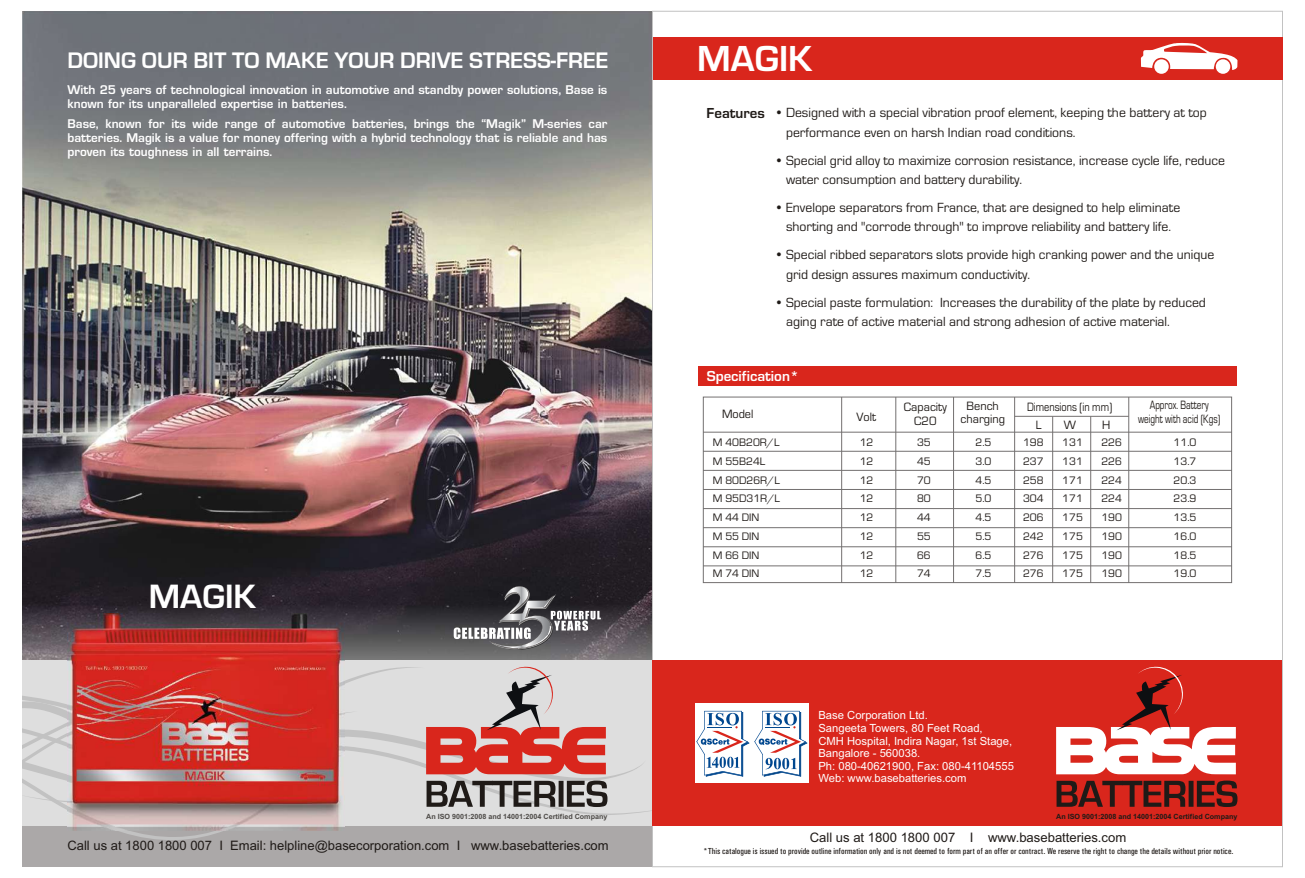
<style>
.page{position:relative;width:1305px;height:878px;background:#fff}
.page>*{position:absolute;margin:0;border:0;box-sizing:border-box;transform-origin:0 0}
.t1{font:700 37.5px "Eurostile";color:#fff}
.t2{font:700 35px "Eurostile";color:#fff}
.t3{font:700 23.25px "Eurostile";color:#fff}
.t4{font:700 15px "Eurostile";color:#fff}
.t5{font:13.75px/19.2px "Eurostile";color:#1f1a17}
.t6{font:700 13.12px/14.2px "Eurostile";color:#fff}
.t7{font:13.12px "Arial";color:#1f1a17}
.t8{font:13px "Arial";color:#1f1a17}
.t9{font:12.5px/13.5px "Eurostile";color:#1f1a17;text-align:center}
.t10{font:12.5px/13.5px "Eurostile";color:#1f1a17;text-align:center;scale:.73 1}
.t11{font:12.5px "Eurostile";color:#1f1a17;scale:.83 1}
.t12{font:12.5px "Eurostile";color:#1f1a17;scale:.95 1}
.t13{font:11.25px "Eurostile";color:#1f1a17}
.t14{font:11.25px/12.6px "Arial";color:#fff}
.t15{font:500 condensed 8.75px "Univers";color:#1f1a17}
.t16{font:700 7.12px "Arial";color:#4d4a47}
.t17{font:700 7.12px "Arial";color:#1f1a17}
.s1{font-weight:700;font-size:15px}
</style>
<div class="page">
<img style="left:22px;top:11px;width:630px;height:489px">
<div style="left:22px;top:781px;width:630px;height:85px;background:#aba8a8"></div>
<img style="left:22px;top:500px;width:630px;height:160px">
<img style="left:68px;top:613px;width:276px;height:52px">
<svg style="left:22px;top:665px;width:630px;height:175px;background:#c98d8a"></svg>
<svg style="left:454px;top:586px;width:147px;height:63px;background:#5d5c60"></svg>
<div style="left:652px;top:11px;width:631px;height:855px;background:#fff;border:1px solid #c2c2c2"></div>
<div style="left:652px;top:660px;width:630px;height:165px;background:#d9261c"></div>
<div style="left:653px;top:37px;width:629px;height:43px;background:#d9261c"></div>
<svg style="left:1141px;top:43px;width:97px;height:31px"></svg>
<div style="left:695px;top:703px;width:114px;height:79px;background:#fff"></div>
<svg style="left:696px;top:710px;width:112px;height:66px"></svg>
<svg style="left:1056px;top:666px;width:180px;height:108px"></svg>
<svg style="left:1057px;top:780px;width:181px;height:27px"></svg>
<div style="left:698px;top:367px;width:539px;height:19px;background:#d9261c"></div>
<hr style="left:703px;top:432px;width:529px;height:1px;background:#737070">
<hr style="left:703px;top:508px;width:529px;height:1px;background:#737070">
<hr style="left:703px;top:451px;width:529px;height:1px;background:#737070">
<hr style="left:703px;top:470px;width:529px;height:1px;background:#737070">
<hr style="left:703px;top:489px;width:529px;height:1px;background:#737070">
<hr style="left:1090px;top:416px;width:1px;height:166px;background:#737070">
<hr style="left:1014px;top:397px;width:1px;height:185px;background:#737070">
<hr style="left:895px;top:397px;width:1px;height:185px;background:#737070">
<hr style="left:841px;top:397px;width:1px;height:185px;background:#737070">
<hr style="left:953px;top:397px;width:1px;height:185px;background:#737070">
<hr style="left:1128px;top:397px;width:1px;height:185px;background:#737070">
<hr style="left:1052px;top:416px;width:1px;height:166px;background:#737070">
<hr style="left:1015px;top:416px;width:114px;height:1px;background:#737070">
<hr style="left:703px;top:527px;width:529px;height:1px;background:#737070">
<hr style="left:703px;top:546px;width:529px;height:1px;background:#737070">
<hr style="left:703px;top:565px;width:529px;height:1px;background:#737070">
<div style="left:703px;top:396px;width:529px;height:187px;border:1px solid #737070"></div>
<h3 class="t3" style="left:67px;top:52px;width:542px">DOING OUR BIT TO MAKE YOUR DRIVE STRESS-FREE</h3>
<p class="t6" style="left:67px;top:84px;width:541px">With 25 years of technological innovation in automotive and standby power solutions, Base is known for its unparalleled expertise in batteries.</p>
<p class="t6" style="left:67px;top:117px;width:542px;text-align:justify">Base, known for its wide range of automotive batteries, brings the “Magik” M-series car batteries. Magik is a value for money offering with a hybrid technology that is reliable and has proven its toughness in all terrains.</p>
<h2 class="t2" style="left:149px;top:584px;width:109px">MAGIK</h2>
<p class="t16" style="left:426px;top:814px;width:183px">An ISO 9001:2008 and 14001:2004 Certified Company</p>
<p class="t8" style="left:67px;top:840px;width:543px">Call us at 1800 1800 007 I Email: helpline@basecorporation.com I www.basebatteries.com</p>
<h1 class="t1" style="left:697px;top:46px;width:117px">MAGIK</h1>
<p class="t5" style="left:786px;top:105px;width:422px;text-indent:-79px"><span class="s1">Features</span> • Designed with a special vibration proof element, keeping the battery at top performance even on harsh Indian road conditions.</p>
<p class="t5" style="left:786px;top:152px;width:441px;text-indent:-9px">• Special grid alloy to maximize corrosion resistance, increase cycle life, reduce water consumption and battery durability.</p>
<p class="t5" style="left:777px;top:199px;width:405px;text-align:center">• Envelope separators from France, that are designed to help eliminate shorting and "corrode through" to improve reliability and battery life.</p>
<p class="t5" style="left:786px;top:246px;width:430px;text-indent:-9px">• Special ribbed separators slots provide high cranking power and the unique grid design assures maximum conductivity.</p>
<p class="t5" style="left:786px;top:294px;width:421px;text-indent:-9px">• Special paste formulation: Increases the durability of the plate by reduced aging rate of active material and strong adhesion of active material.</p>
<p class="t4" style="left:707px;top:371px;width:94px">Specification*</p>
<p class="t9" style="left:722px;top:408px;width:33px">Model</p>
<p class="t9" style="left:856px;top:411px;width:21px">Volt</p>
<p class="t9" style="left:960px;top:400px;width:46px">Bench charging</p>
<p class="t10" style="left:1138px;top:399px;width:114px">Approx. Battery weight with acid (Kgs)</p>
<p class="t11" style="left:1027px;top:402px;width:104px">Dimensions (in mm)</p>
<p class="t9" style="left:904px;top:402px;width:45px">Capacity<br>C20</p>
<p class="t12" style="left:1036px;top:420px;width:8px">L</p>
<p class="t9" style="left:1064px;top:419px;width:14px">W</p>
<p class="t9" style="left:1102px;top:419px;width:10px">H</p>
<p class="t13" style="left:713px;top:438px;width:68px">M 40B20R/L</p>
<p class="t13" style="left:860px;top:438px;width:15px">12</p>
<p class="t13" style="left:917px;top:438px;width:15px">35</p>
<p class="t13" style="left:976px;top:438px;width:17px">2.5</p>
<p class="t13" style="left:1023px;top:438px;width:22px">198</p>
<p class="t13" style="left:1062px;top:438px;width:22px">131</p>
<p class="t13" style="left:1101px;top:438px;width:22px">226</p>
<p class="t13" style="left:1174px;top:438px;width:24px">11.0</p>
<p class="t13" style="left:713px;top:457px;width:54px">M 55B24L</p>
<p class="t13" style="left:860px;top:457px;width:15px">12</p>
<p class="t13" style="left:917px;top:457px;width:15px">45</p>
<p class="t13" style="left:976px;top:457px;width:17px">3.0</p>
<p class="t13" style="left:1023px;top:457px;width:22px">237</p>
<p class="t13" style="left:1062px;top:457px;width:22px">131</p>
<p class="t13" style="left:1101px;top:457px;width:22px">226</p>
<p class="t13" style="left:1174px;top:457px;width:24px">13.7</p>
<p class="t13" style="left:713px;top:476px;width:69px">M 80D26R/L</p>
<p class="t13" style="left:860px;top:476px;width:15px">12</p>
<p class="t13" style="left:917px;top:476px;width:15px">70</p>
<p class="t13" style="left:976px;top:476px;width:17px">4.5</p>
<p class="t13" style="left:1023px;top:476px;width:22px">258</p>
<p class="t13" style="left:1062px;top:476px;width:22px">171</p>
<p class="t13" style="left:1101px;top:476px;width:22px">224</p>
<p class="t13" style="left:1174px;top:476px;width:24px">20.3</p>
<p class="t13" style="left:713px;top:495px;width:69px">M 95D31R/L</p>
<p class="t13" style="left:860px;top:495px;width:15px">12</p>
<p class="t13" style="left:917px;top:495px;width:15px">80</p>
<p class="t13" style="left:976px;top:495px;width:17px">5.0</p>
<p class="t13" style="left:1023px;top:495px;width:22px">304</p>
<p class="t13" style="left:1062px;top:495px;width:22px">171</p>
<p class="t13" style="left:1101px;top:495px;width:22px">224</p>
<p class="t13" style="left:1174px;top:495px;width:24px">23.9</p>
<p class="t13" style="left:713px;top:513px;width:48px">M 44 DIN</p>
<p class="t13" style="left:860px;top:513px;width:15px">12</p>
<p class="t13" style="left:917px;top:513px;width:15px">44</p>
<p class="t13" style="left:976px;top:513px;width:17px">4.5</p>
<p class="t13" style="left:1023px;top:513px;width:22px">206</p>
<p class="t13" style="left:1062px;top:513px;width:22px">175</p>
<p class="t13" style="left:1101px;top:513px;width:22px">190</p>
<p class="t13" style="left:1174px;top:513px;width:24px">13.5</p>
<p class="t13" style="left:713px;top:532px;width:48px">M 55 DIN</p>
<p class="t13" style="left:860px;top:532px;width:15px">12</p>
<p class="t13" style="left:917px;top:532px;width:15px">55</p>
<p class="t13" style="left:976px;top:532px;width:17px">5.5</p>
<p class="t13" style="left:1023px;top:532px;width:22px">242</p>
<p class="t13" style="left:1062px;top:532px;width:22px">175</p>
<p class="t13" style="left:1101px;top:532px;width:22px">190</p>
<p class="t13" style="left:1174px;top:532px;width:24px">16.0</p>
<p class="t13" style="left:713px;top:551px;width:48px">M 66 DIN</p>
<p class="t13" style="left:860px;top:551px;width:15px">12</p>
<p class="t13" style="left:917px;top:551px;width:15px">66</p>
<p class="t13" style="left:976px;top:551px;width:17px">6.5</p>
<p class="t13" style="left:1023px;top:551px;width:22px">276</p>
<p class="t13" style="left:1062px;top:551px;width:22px">175</p>
<p class="t13" style="left:1101px;top:551px;width:22px">190</p>
<p class="t13" style="left:1174px;top:551px;width:24px">18.5</p>
<p class="t13" style="left:713px;top:570px;width:48px">M 74 DIN</p>
<p class="t13" style="left:860px;top:570px;width:15px">12</p>
<p class="t13" style="left:917px;top:570px;width:15px">74</p>
<p class="t13" style="left:976px;top:570px;width:17px">7.5</p>
<p class="t13" style="left:1023px;top:570px;width:22px">276</p>
<p class="t13" style="left:1062px;top:570px;width:22px">175</p>
<p class="t13" style="left:1101px;top:570px;width:22px">190</p>
<p class="t13" style="left:1174px;top:570px;width:24px">19.0</p>
<p class="t14" style="left:818px;top:710px;width:197px">Base Corporation Ltd.<br>Sangeeta Towers, 80 Feet Road,<br>CMH Hospital, Indira Nagar, 1st Stage,<br>Bangalore - 560038.<br>Ph: 080-40621900, Fax: 080-41104555<br>Web: www.basebatteries.com</p>
<p class="t17" style="left:1056px;top:814px;width:183px">An ISO 9001:2008 and 14001:2004 Certified Company</p>
<p class="t7" style="left:810px;top:832px;width:318px">Call us at 1800 1800 007 I www.basebatteries.com</p>
<p class="t15" style="left:704px;top:847px;width:531px">*This catalogue is issued to provide outline information only and is not deemed to form part of an offer or contract. We reserve the right to change the details without prior notice.</p>
</div>
